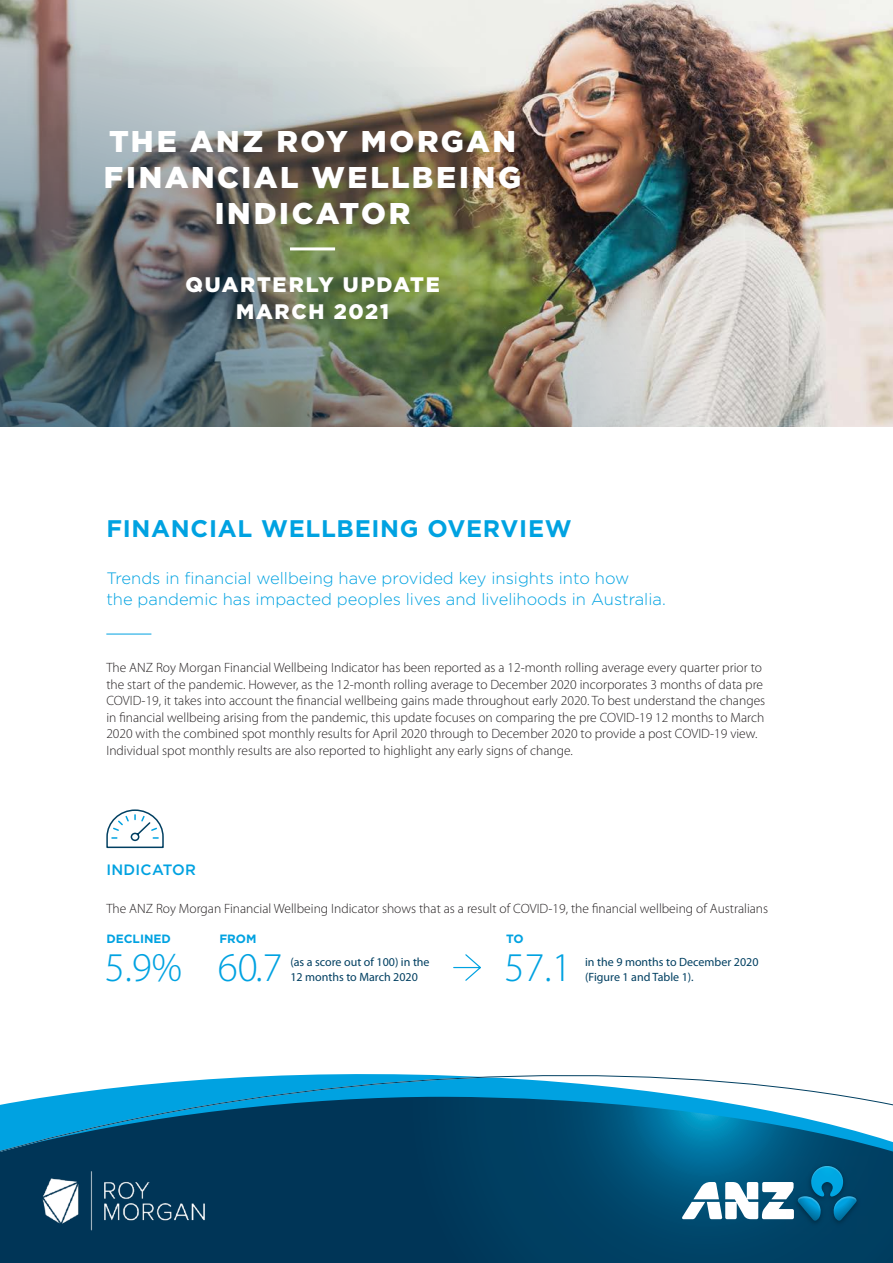
<style>
.page{position:relative;width:893px;height:1263px;background:#fff}
.page>*{position:absolute;margin:0;border:0;box-sizing:border-box;transform-origin:0 0}
.Body{font:300 40.95px "Myriad Pro";color:#00a2e1}
.Cover_centered_alt{font:900 30px/36px "Gotham";letter-spacing:.08em;color:#fff;text-align:center}
.HL1{font:700 24px "Gotham";letter-spacing:.03em;color:#00a2e1}
.Cover_centered_alt-2{font:900 21px/27px "Gotham";letter-spacing:.085em;color:#fff;text-align:center}
.Intro_copy{font:300 16.5px/21px "Gotham";color:#00a2e1}
.HL2{font:500 15px "Gotham";letter-spacing:.02em;color:#00a2e1}
.Body-2{font:300 13.5px/16.5px "Myriad Pro";color:#231f20}
.Body-3{font:12px/15px "Myriad Pro";color:#003f61}
.Body-4{font:700 12px "Gotham";color:#00a2e1}
</style>
<div class="page">
<svg style="left:0;top:1172px;width:893px;height:91px;background:#003b5d"></svg>
<svg style="left:0;top:1074px;width:893px;height:98px"></svg>
<img style="left:787px;top:1157px;width:81px;height:77px">
<svg style="left:682px;top:1166px;width:115px;height:55px"></svg>
<img style="left:797px;top:1166px;width:60px;height:55px">
<img style="left:41px;top:1169px;width:173px;height:62px">
<hr style="left:106px;top:634px;width:45px;height:1px;background:#00a2e1">
<svg style="left:106px;top:809px;width:58px;height:40px"></svg>
<svg style="left:453px;top:954px;width:28px;height:27px"></svg>
<img style="left:0;top:0;width:893px;height:426px">
<hr style="left:290px;top:247px;width:45px;height:3px;background:#fff">
<h1 class="Cover_centered_alt" style="left:104px;top:123px;width:419px">THE ANZ ROY MORGAN<br>FINANCIAL WELLBEING<br>INDICATOR</h1>
<h1 class="Cover_centered_alt-2" style="left:185px;top:270px;width:256px">QUARTERLY UPDATE<br>MARCH 2021</h1>
<p class="HL1" style="left:106px;top:515px;width:467px">FINANCIAL WELLBEING OVERVIEW</p>
<p class="Intro_copy" style="left:106px;top:567px;width:561px">Trends in financial wellbeing have provided key insights into how<br>the pandemic has impacted peoples lives and livelihoods in Australia.</p>
<p class="Body-2" style="left:106px;top:659px;width:660px">The ANZ Roy Morgan Financial Wellbeing Indicator has been reported as a 12-month rolling average every quarter prior to the start of the pandemic. However, as the 12-month rolling average to December 2020 incorporates 3 months of data pre COVID-19, it takes into account the financial wellbeing gains made throughout early 2020. To best understand the changes in financial wellbeing arising from the pandemic, this update focuses on comparing the pre COVID-19 12 months to March 2020 with the combined spot monthly results for April 2020 through to December 2020 to provide a post COVID-19 view.<br>Individual spot monthly results are also reported to highlight any early signs of change.</p>
<p class="HL2" style="left:106px;top:861px;width:91px">INDICATOR</p>
<p class="Body-2" style="left:106px;top:900px;width:663px">The ANZ Roy Morgan Financial Wellbeing Indicator shows that as a result of COVID-19, the financial wellbeing of Australians</p>
<p class="Body" style="left:105px;top:942px;width:79px">5.9%</p>
<p class="Body" style="left:218px;top:942px;width:66px">60.7</p>
<p class="Body" style="left:505px;top:942px;width:69px">57.1</p>
<p class="Body-4" style="left:106px;top:931px;width:66px">DECLINED</p>
<p class="Body-4" style="left:219px;top:931px;width:39px">FROM</p>
<p class="Body-4" style="left:506px;top:931px;width:19px">TO</p>
<p class="Body-3" style="left:290px;top:954px;width:141px">(as a score out of 100) in the<br>12 months to March 2020</p>
<p class="Body-3" style="left:585px;top:954px;width:175px">in the 9 months to December 2020 (Figure 1 and Table 1).</p>
</div>
